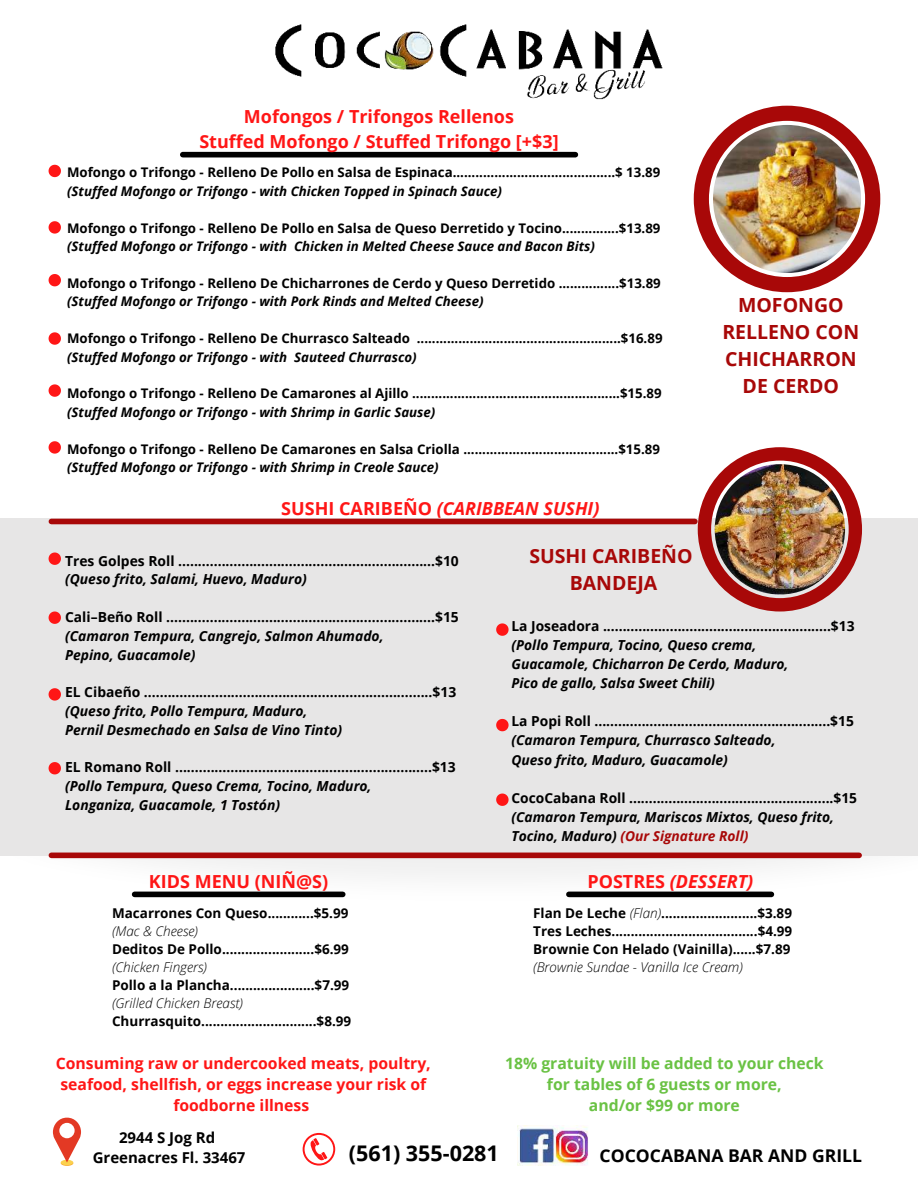
<style>
.page{position:relative;width:918px;height:1188px;background:#fff}
.page>*{position:absolute;margin:0;border:0;box-sizing:border-box;transform-origin:0 0}
.t1{font:700 21.6px "Open Sans";color:#000}
.t2{font:700 19.5px/27px "Open Sans";color:#a80808;text-align:center}
.t3{font:700 18px/24.8px "Open Sans";color:#ff1616;text-align:center}
.t4{font:italic 700 18px "Open Sans";color:#ff1616}
.t5{font:700 17.55px "Open Sans";color:#000}
.t6{font:700 15.75px/21.3px "Open Sans";color:#ff1616;text-align:center}
.t7{font:700 15.75px/21.3px "Open Sans";color:#6ac244;text-align:center}
.t8{font:700 15px/20.2px "Open Sans";color:#000;text-align:center}
.t9{font:700 13.8px "Open Sans";color:#000}
.t10{font:italic 700 13.8px/18.8px "Open Sans";color:#000}
.t11{font:700 13.5px/18px "Open Sans";color:#000;text-align:justify}
.t12{font:italic 300 13.5px "Open Sans";color:#000}
.t13{font:700 13.2px "Open Sans";color:#000}
.t14{font:italic 700 13.2px "Open Sans";color:#000}
.s1{font-style:normal}
.s2{color:#a80808}
.s3{font-weight:300;font-style:italic}
</style>
<div class="page">
<img style="left:48px;top:856px;width:814px;height:42px">
<div style="left:0;top:519px;width:918px;height:337px;background:#e7e6e6"></div>
<div style="left:51px;top:519px;width:644px;height:5px;background:#a80808"></div>
<img style="left:698px;top:447px;width:164px;height:165px">
<div style="left:569px;top:892px;width:202px;height:5px;background:#000"></div>
<div style="left:135px;top:892px;width:208px;height:5px;background:#000"></div>
<img style="left:275px;top:24px;width:388px;height:76px">
<svg style="left:303px;top:1133px;width:32px;height:33px"></svg>
<div style="left:61px;top:1160px;width:12px;height:6px;background:#f8b63c;border-radius:50%"></div>
<div style="left:61px;top:1160px;width:12px;height:5px;background:#fbd14e;border-radius:50%"></div>
<svg style="left:53px;top:1118px;width:28px;height:45px"></svg>
<div style="left:59px;top:1123px;width:16px;height:15px;background:#fff;border-radius:50%"></div>
<img style="left:518px;top:1125px;width:70px;height:41px">
<svg style="left:49px;top:553px;width:12px;height:12px"></svg>
<svg style="left:49px;top:688px;width:12px;height:13px"></svg>
<svg style="left:496px;top:719px;width:13px;height:12px"></svg>
<svg style="left:496px;top:623px;width:13px;height:13px"></svg>
<svg style="left:49px;top:762px;width:12px;height:12px"></svg>
<svg style="left:49px;top:612px;width:12px;height:12px"></svg>
<svg style="left:496px;top:794px;width:13px;height:12px"></svg>
<div style="left:51px;top:853px;width:808px;height:5px;background:#a80808"></div>
<div style="left:183px;top:152px;width:392px;height:5px;background:#000"></div>
<img style="left:694px;top:106px;width:186px;height:186px">
<svg style="left:49px;top:165px;width:12px;height:12px"></svg>
<svg style="left:49px;top:221px;width:12px;height:13px"></svg>
<svg style="left:49px;top:274px;width:12px;height:12px"></svg>
<svg style="left:49px;top:332px;width:12px;height:13px"></svg>
<svg style="left:49px;top:384px;width:12px;height:13px"></svg>
<svg style="left:49px;top:441px;width:12px;height:13px"></svg>
<h3 class="t3" style="left:199px;top:104px;width:361px">Mofongos / Trifongos Rellenos<br>Stuffed Mofongo / Stuffed Trifongo [+$3]</h3>
<p class="t13" style="left:67px;top:163px;width:595px">Mofongo o Trifongo - Relleno De Pollo en Salsa de Espinaca...........................................$ 13.89</p>
<p class="t14" style="left:67px;top:182px;width:436px">(Stuffed Mofongo or Trifongo - with Chicken Topped in Spinach Sauce)</p>
<p class="t13" style="left:67px;top:219px;width:595px">Mofongo o Trifongo - Relleno De Pollo en Salsa de Queso Derretido y Tocino...............$13.89</p>
<p class="t14" style="left:67px;top:237px;width:529px">(Stuffed Mofongo or Trifongo - with Chicken in Melted Cheese Sauce and Bacon Bits)</p>
<p class="t13" style="left:67px;top:274px;width:595px">Mofongo o Trifongo - Relleno De Chicharrones de Cerdo y Queso Derretido ................$13.89</p>
<p class="t14" style="left:67px;top:292px;width:418px">(Stuffed Mofongo or Trifongo - with Pork Rinds and Melted Cheese)</p>
<p class="t13" style="left:67px;top:329px;width:597px">Mofongo o Trifongo - Relleno De Churrasco Salteado ......................................................$16.89</p>
<p class="t14" style="left:67px;top:348px;width:351px">(Stuffed Mofongo or Trifongo - with Sauteed Churrasco)</p>
<p class="t13" style="left:67px;top:384px;width:596px">Mofongo o Trifongo - Relleno De Camarones al Ajillo .......................................................$15.89</p>
<p class="t14" style="left:67px;top:403px;width:370px">(Stuffed Mofongo or Trifongo - with Shrimp in Garlic Sause)</p>
<p class="t13" style="left:67px;top:440px;width:594px">Mofongo o Trifongo - Relleno De Camarones en Salsa Criolla .........................................$15.89</p>
<p class="t14" style="left:67px;top:458px;width:373px">(Stuffed Mofongo or Trifongo - with Shrimp in Creole Sauce)</p>
<h2 class="t2" style="left:722px;top:291px;width:138px">MOFONGO<br>RELLENO CON<br>CHICHARRON<br>DE CERDO</h2>
<h3 class="t4" style="left:281px;top:496px;width:320px"><span class="s1">SUSHI CARIBEÑO</span> (CARIBBEAN SUSHI)</h3>
<h2 class="t2" style="left:529px;top:542px;width:165px">SUSHI CARIBEÑO<br>BANDEJA</h2>
<p class="t9" style="left:65px;top:551px;width:395px">Tres Golpes Roll .................................................................$10</p>
<p class="t10" style="left:65px;top:570px;width:243px">(Queso frito, Salami, Huevo, Maduro)</p>
<p class="t9" style="left:65px;top:607px;width:395px">Cali–Beño Roll ....................................................................$15</p>
<p class="t10" style="left:65px;top:626px;width:320px">(Camaron Tempura, Cangrejo, Salmon Ahumado,<br>Pepino, Guacamole)</p>
<p class="t9" style="left:65px;top:682px;width:393px">EL Cibaeño .........................................................................$13</p>
<p class="t10" style="left:65px;top:701px;width:279px">(Queso frito, Pollo Tempura, Maduro,<br>Pernil Desmechado en Salsa de Vino Tinto)</p>
<p class="t9" style="left:65px;top:757px;width:392px">EL Romano Roll .................................................................$13</p>
<p class="t10" style="left:65px;top:776px;width:308px">(Pollo Tempura, Queso Crema, Tocino, Maduro,<br>Longaniza, Guacamole, 1 Tostón)</p>
<p class="t9" style="left:512px;top:616px;width:345px">La Joseadora ..........................................................$13</p>
<p class="t10" style="left:512px;top:635px;width:278px;line-height:19.2px">(Pollo Tempura, Tocino, Queso crema,<br>Guacamole, Chicharron De Cerdo, Maduro,<br>Pico de gallo, Salsa Sweet Chili)</p>
<p class="t9" style="left:512px;top:712px;width:344px">La Popi Roll ............................................................$15</p>
<p class="t10" style="left:512px;top:731px;width:265px;line-height:19.2px">(Camaron Tempura, Churrasco Salteado,<br>Queso frito, Maduro, Guacamole)</p>
<p class="t9" style="left:512px;top:788px;width:347px">CocoCabana Roll ....................................................$15</p>
<p class="t10" style="left:512px;top:807px;width:324px">(Camaron Tempura, Mariscos Mixtos, Queso frito,<br>Tocino, Maduro) <span class="s2">(Our Signature Roll)</span></p>
<h3 class="t3" style="left:149px;top:868px;width:181px">KIDS MENU (NIÑ@S)</h3>
<p class="t11" style="left:112px;top:904px;width:238px">Macarrones Con Queso............$5.99</p>
<p class="t12" style="left:112px;top:922px;width:88px">(Mac &amp; Cheese)</p>
<p class="t11" style="left:112px;top:940px;width:238px">Deditos De Pollo........................$6.99</p>
<p class="t12" style="left:112px;top:958px;width:97px">(Chicken Fingers)</p>
<p class="t11" style="left:112px;top:976px;width:239px">Pollo a la Plancha......................$7.99</p>
<p class="t12" style="left:112px;top:994px;width:133px">(Grilled Chicken Breast)</p>
<p class="t11" style="left:112px;top:1012px;width:241px">Churrasquito..............................$8.99</p>
<h3 class="t4" style="left:587px;top:869px;width:168px"><span class="s1">POSTRES</span> (DESSERT)</h3>
<p class="t11" style="left:533px;top:904px;width:261px">Flan De Leche <span class="s3">(Flan)</span>.........................$3.89<br>Tres Leches......................................$4.99<br>Brownie Con Helado (Vainilla)......$7.89</p>
<p class="t12" style="left:533px;top:958px;width:211px">(Brownie Sundae - Vanilla Ice Cream)</p>
<p class="t6" style="left:56px;top:1052px;width:377px">Consuming raw or undercooked meats, poultry, seafood, shellfish, or eggs increase your risk of foodborne illness</p>
<p class="t7" style="left:505px;top:1052px;width:320px">18% gratuity will be added to your check for tables of 6 guests or more,<br>and/or $99 or more</p>
<p class="t8" style="left:93px;top:1127px;width:154px">2944 S Jog Rd<br>Greenacres Fl. 33467</p>
<h1 class="t1" style="left:349px;top:1138px;width:152px">(561) 355-0281</h1>
<h3 class="t5" style="left:600px;top:1143px;width:264px">COCOCABANA BAR AND GRILL</h3>
</div>
